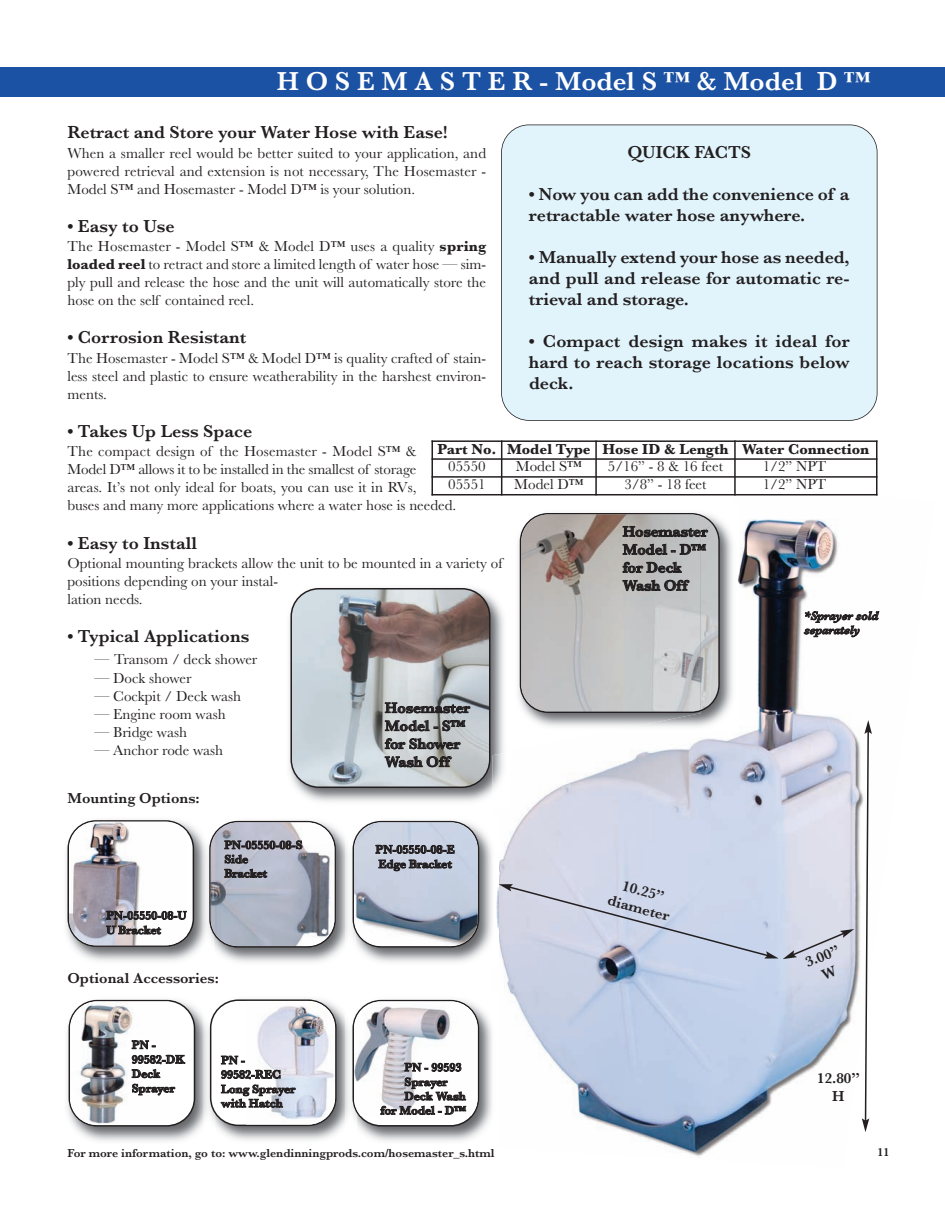
<style>
.page{position:relative;width:945px;height:1215px;background:#fff}
.page>*{position:absolute;margin:0;border:0;box-sizing:border-box;transform-origin:0 0}
.t1{font:600 27px "Baskerville";letter-spacing:.25em;color:#fff}
.t2{font:600 18px/21px "Baskerville";color:#231f20;text-align:justify}
.t3{font:15px/18px "Baskerville";color:#231f20;text-align:justify}
.t4{font:600 15px/18px "Baskerville";color:#231f20;text-align:center}
.t5{font:700 15px "Baskerville";color:#231f20}
.t6{font:600 12px/14.4px "Baskerville";color:#231f20}
.t7{font:italic 600 12px/14.2px "Baskerville";color:#231f20}
.s1{font-weight:700}
</style>
<div class="page">
<div style="left:0;top:68px;width:14px;height:29px;background:#1c52a4"></div>
<div style="left:14px;top:68px;width:931px;height:29px;background:#1c52a4"></div>
<img style="left:499px;top:519px;width:363px;height:637px">
<img style="left:289px;top:581px;width:221px;height:221px">
<img style="left:492px;top:752px;width:18px;height:56px">
<svg style="left:290px;top:588px;width:200px;height:200px;background:#aeb0b2"></svg>
<img style="left:513px;top:519px;width:92px;height:214px">
<img style="left:605px;top:519px;width:134px;height:214px">
<svg style="left:520px;top:513px;width:200px;height:200px"></svg>
<img style="left:521px;top:514px;width:191px;height:198px">
<img style="left:701px;top:525px;width:17px;height:185px">
<img style="left:66px;top:829px;width:136px;height:132px">
<svg style="left:68px;top:820px;width:126px;height:127px"></svg>
<img style="left:69px;top:822px;width:118px;height:123px">
<img style="left:216px;top:820px;width:283px;height:142px">
<img style="left:202px;top:839px;width:7px;height:103px">
<svg style="left:209px;top:821px;width:127px;height:127px"></svg>
<img style="left:211px;top:822px;width:123px;height:124px">
<img style="left:346px;top:820px;width:9px;height:142px">
<svg style="left:353px;top:821px;width:126px;height:127px"></svg>
<img style="left:354px;top:822px;width:124px;height:124px">
<img style="left:67px;top:999px;width:136px;height:142px">
<svg style="left:69px;top:1000px;width:126px;height:127px"></svg>
<img style="left:70px;top:1001px;width:99px;height:124px">
<img style="left:217px;top:1007px;width:129px;height:133px">
<img style="left:203px;top:1019px;width:7px;height:102px">
<svg style="left:210px;top:999px;width:127px;height:127px"></svg>
<img style="left:308px;top:1001px;width:27px;height:124px">
<img style="left:359px;top:999px;width:133px;height:142px">
<svg style="left:352px;top:1000px;width:127px;height:127px"></svg>
<img style="left:354px;top:1001px;width:124px;height:115px">
<svg style="left:499px;top:884px;width:355px;height:75px;background:#c9d0e2"></svg>
<svg style="left:862px;top:409px;width:10px;height:723px"></svg>
<div style="left:502px;top:125px;width:375px;height:295px;background:#e1f4fc;border-radius:27px"></div>
<div style="left:501px;top:125px;width:377px;height:296px;border:2px solid #231f20;border-radius:28px"></div>
<div style="left:735px;top:440px;width:143px;height:19px;background:#fff"></div>
<div style="left:735px;top:459px;width:143px;height:18px;background:#fff"></div>
<div style="left:735px;top:477px;width:143px;height:18px;background:#fff"></div>
<hr style="left:432px;top:440px;width:1px;height:55px;background:#231f20">
<hr style="left:501px;top:440px;width:1px;height:55px;background:#231f20">
<hr style="left:595px;top:440px;width:2px;height:55px;background:#231f20">
<hr style="left:734px;top:440px;width:2px;height:55px;background:#231f20">
<hr style="left:876px;top:440px;width:2px;height:55px;background:#231f20">
<hr style="left:432px;top:440px;width:446px;height:2px;background:#231f20">
<hr style="left:432px;top:458px;width:446px;height:2px;background:#231f20">
<hr style="left:432px;top:476px;width:446px;height:2px;background:#231f20">
<hr style="left:432px;top:494px;width:446px;height:1px;background:#231f20">
<h1 class="t1" style="left:277px;top:65px;width:595px">HOSEMASTER-ModelS™&amp;Model D™</h1>
<p class="t2" style="left:68px;top:121px;width:382px">Retract and Store your Water Hose with Ease!</p>
<p class="t3" style="left:68px;top:144px;width:420px">When a smaller reel would be better suited to your application, and powered retrieval and extension is not necessary, The Hosemaster - Model S™ and Hosemaster - Model D™ is your solution.</p>
<p class="t2" style="left:68px;top:215px;width:109px">• Easy to Use</p>
<p class="t3" style="left:68px;top:237px;width:420px">The Hosemaster - Model S™ &amp; Model D™ uses a quality <span class="s1">spring loaded reel</span> to retract and store a limited length of water hose — sim&shy;ply pull and release the hose and the unit will automatically store the hose on the self contained reel.</p>
<p class="t2" style="left:68px;top:327px;width:181px">• Corrosion Resistant</p>
<p class="t3" style="left:68px;top:349px;width:420px">The Hosemaster - Model S™ &amp; Model D™ is quality crafted of stain&shy;less steel and plastic to ensure weatherability in the harshest environ&shy;ments.</p>
<p class="t2" style="left:68px;top:420px;width:186px">• Takes Up Less Space</p>
<p class="t3" style="left:68px;top:442px;width:390px;text-align:left">The compact design of the Hosemaster - Model S™ &amp; Model D™ allows it to be installed in the smallest of storage<br>areas. It’s not only ideal for boats, you can use it in RVs,<br>buses and many more applications where a water hose is needed.</p>
<p class="t2" style="left:68px;top:532px;width:131px">• Easy to Install</p>
<p class="t3" style="left:68px;top:554px;width:437px;text-align:left">Optional mounting brackets allow the unit to be mounted in a variety of positions depending on your instal-<br>lation needs.</p>
<p class="t2" style="left:68px;top:625px;width:183px">• Typical Applications</p>
<p class="t3" style="left:94px;top:650px;width:164px">— Transom / deck shower</p>
<p class="t3" style="left:94px;top:669px;width:99px">— Dock shower</p>
<p class="t3" style="left:94px;top:687px;width:148px">— Cockpit / Deck wash</p>
<p class="t3" style="left:94px;top:705px;width:133px">— Engine room wash</p>
<p class="t3" style="left:94px;top:723px;width:94px">— Bridge wash</p>
<p class="t3" style="left:94px;top:741px;width:130px">— Anchor rode wash</p>
<p class="t2" style="left:627px;top:142px;width:125px">QUICK FACTS</p>
<p class="t2" style="left:529px;top:184px;width:322px">• Now you can add the convenience of a retractable water hose anywhere.</p>
<p class="t2" style="left:529px;top:247px;width:322px">• Manually extend your hose as needed, and pull and release for automatic re&shy;trieval and storage.</p>
<p class="t2" style="left:529px;top:331px;width:322px">• Compact design makes it ideal for hard to reach storage locations below deck.</p>
<p class="t5" style="left:438px;top:440px;width:433px">Part No. Model Type Hose ID &amp; Length Water Connection</p>
<p class="t3" style="left:448px;top:457px;width:39px">05550</p>
<p class="t3" style="left:516px;top:457px;width:67px">Model S™</p>
<p class="t3" style="left:608px;top:457px;width:117px">5/16” - 8 &amp; 16 feet</p>
<p class="t3" style="left:763px;top:457px;width:65px">1/2” NPT</p>
<p class="t3" style="left:448px;top:475px;width:39px">05551</p>
<p class="t3" style="left:514px;top:475px;width:71px">Model D™</p>
<p class="t3" style="left:624px;top:475px;width:84px">3/8” - 18 feet</p>
<p class="t3" style="left:763px;top:475px;width:65px">1/2” NPT</p>
<p class="t4" style="left:623px;top:522px;width:86px;text-align:left">Hosemaster<br>Model - D™ for Deck<br>Wash Off</p>
<p class="t7" style="left:804px;top:608px;width:76px">*Sprayer sold separately</p>
<p class="t4" style="left:385px;top:698px;width:86px;text-align:left">Hosemaster<br>Model - S™ for Shower<br>Wash Off</p>
<p class="t4" style="left:68px;top:789px;width:134px">Mounting Options:</p>
<p class="t6" style="left:106px;top:908px;width:82px">PN-05550-08-U<br>U Bracket</p>
<p class="t6" style="left:224px;top:838px;width:80px">PN-05550-08-S<br>Side<br>Bracket</p>
<p class="t6" style="left:376px;top:842px;width:81px">PN-05550-08-E<br>Edge Bracket</p>
<p class="t4" style="left:68px;top:969px;width:153px">Optional Accessories:</p>
<p class="t6" style="left:132px;top:1037px;width:55px">PN -<br>99582-DK<br>Deck<br>Sprayer</p>
<p class="t6" style="left:221px;top:1053px;width:76px">PN -<br>99582-REC<br>Long Sprayer with Hatch</p>
<p class="t6" style="left:404px;top:1060px;width:63px">PN - 99593<br>Sprayer<br>Deck Wash</p>
<p class="t6" style="left:380px;top:1103px;width:87px">for Model - D™</p>
<p class="t6" style="left:68px;top:1146px;width:429px">For more information, go to: www.glendinningprods.com/hosemaster_s.html</p>
<p class="t4" style="left:615px;top:873px;width:65px;rotate:15deg">10.25” diameter</p>
<p class="t4" style="left:803px;top:954px;width:37px;rotate:-22deg">3.00”<br>W</p>
<p class="t4" style="left:817px;top:1069px;width:44px">12.80”<br>H</p>
<p class="t6" style="left:878px;top:1144px;width:13px">11</p>
</div>
